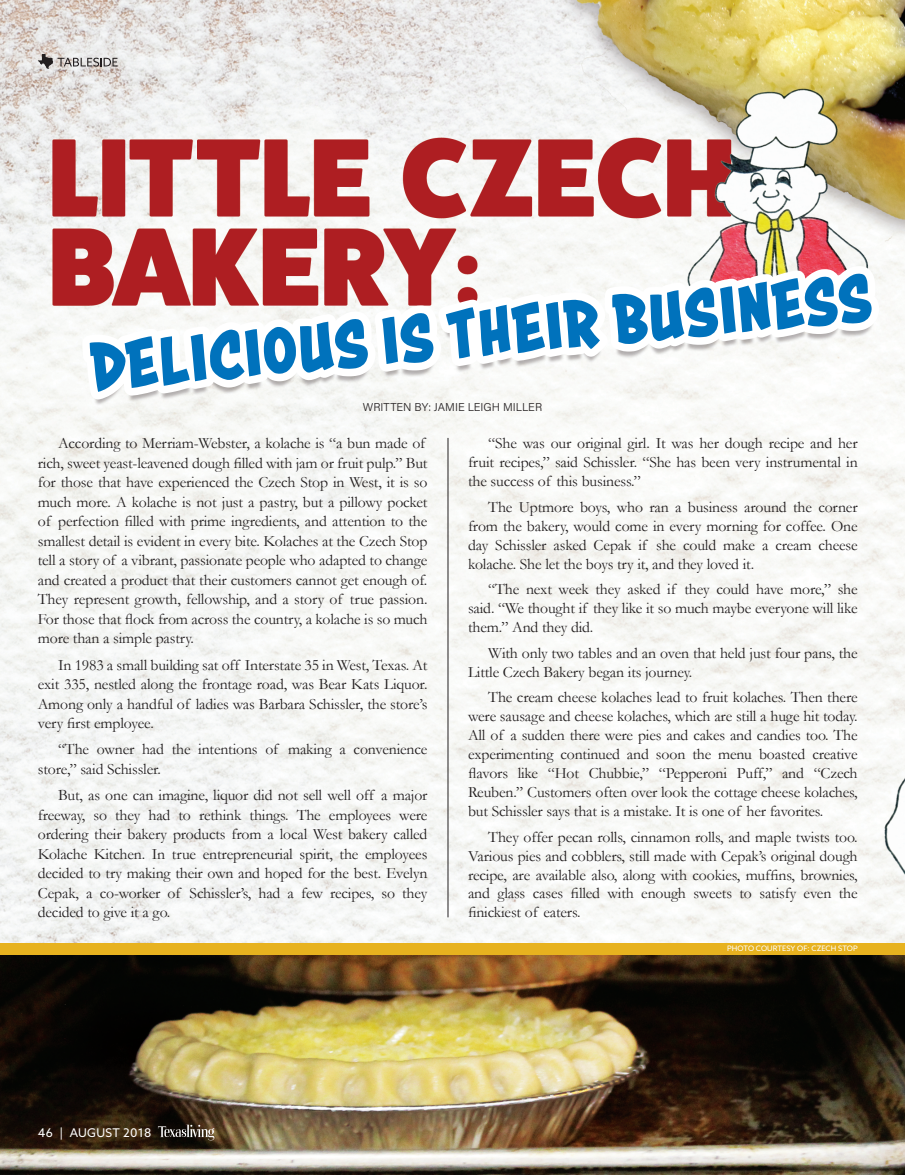
<style>
.page{position:relative;width:905px;height:1175px;background:#fff}
.page>*{position:absolute;margin:0;border:0;box-sizing:border-box;transform-origin:0 0}
.Serif_TXL{font:15.75px/19.5px "Garamond";letter-spacing:-.01em;color:#231f20;text-align:justify}
.t1{font:12px "Azo Sans";letter-spacing:.02em;color:#fff}
.t2{font:300 11.4px "Acumin Pro";color:#231f20}
.t3{font:7.5px "Azo Sans";color:#fff}
</style>
<div class="page">
<img style="left:0;top:0;width:904px;height:1174px">
<div style="left:0;top:943px;width:904px;height:11px;background:#e7b21f"></div>
<img style="left:604px;top:267px;width:249px;height:84px">
<svg style="left:38px;top:54px;width:80px;height:15px"></svg>
<hr style="left:447px;top:438px;width:1px;height:479px;background:#231f20">
<svg style="left:158px;top:1124px;width:56px;height:16px"></svg>
<p class="t2" style="left:363px;top:399px;width:181px">WRITTEN BY: JAMIE LEIGH MILLER</p>
<p class="Serif_TXL" style="left:38px;top:433px;width:391px;text-align:left;text-indent:20px">According to Merriam-Webster, a kolache is “a bun made of rich, sweet yeast-leavened dough filled with jam or fruit pulp.” But for those that have experienced the Czech Stop in West, it is so much more. A kolache is not just a pastry, but a pillowy pocket of perfection filled with prime ingredients, and attention to the smallest detail is evident in every bite. Kolaches at the Czech Stop tell a story of a vibrant, passionate people who adapted to change and created a product that their customers cannot get enough of.<br>They represent growth, fellowship, and a story of true passion.<br>For those that flock from across the country, a kolache is so much more than a simple pastry.</p>
<p class="Serif_TXL" style="left:38px;top:654px;width:391px;text-indent:20px">In 1983 a small building sat off Interstate 35 in West, Texas. At exit 335, nestled along the frontage road, was Bear Kats Liquor.<br>Among only a handful of ladies was Barbara Schissler, the store’s very first employee.</p>
<p class="Serif_TXL" style="left:38px;top:739px;width:391px;text-indent:20px">“The owner had the intentions of making a convenience store,” said Schissler.</p>
<p class="Serif_TXL" style="left:38px;top:785px;width:391px;text-indent:20px">But, as one can imagine, liquor did not sell well off a major freeway, so they had to rethink things. The employees were ordering their bakery products from a local West bakery called Kolache Kitchen. In true entrepreneurial spirit, the employees decided to try making their own and hoped for the best. Evelyn Cepak, a co-worker of Schissler’s, had a few recipes, so they decided to give it a go.</p>
<p class="Serif_TXL" style="left:468px;top:433px;width:391px;line-height:18.9px;text-indent:20px">“She was our original girl. It was her dough recipe and her fruit recipes,” said Schissler. “She has been very instrumental in the success of this business.”</p>
<p class="Serif_TXL" style="left:468px;top:497px;width:391px;line-height:18.9px;text-indent:20px">The Uptmore boys, who ran a business around the corner from the bakery, would come in every morning for coffee. One day Schissler asked Cepak if she could make a cream cheese kolache. She let the boys try it, and they loved it.</p>
<p class="Serif_TXL" style="left:468px;top:579px;width:391px;line-height:18.9px;text-indent:20px">“The next week they asked if they could have more,” she said. “We thought if they like it so much maybe everyone will like them.” And they did.</p>
<p class="Serif_TXL" style="left:468px;top:643px;width:391px;line-height:18.9px;text-indent:20px">With only two tables and an oven that held just four pans, the<br>Little Czech Bakery began its journey.</p>
<p class="Serif_TXL" style="left:468px;top:687px;width:391px;line-height:18.9px;text-indent:20px">The cream cheese kolaches lead to fruit kolaches. Then there were sausage and cheese kolaches, which are still a huge hit today.<br>All of a sudden there were pies and cakes and candies too. The experimenting continued and soon the menu boasted creative flavors like “Hot Chubbie,” “Pepperoni Puff,” and “Czech Reuben.” Customers often over look the cottage cheese kolaches, but Schissler says that is a mistake. It is one of her favorites.</p>
<p class="Serif_TXL" style="left:468px;top:826px;width:391px;line-height:18.9px;text-indent:20px">They offer pecan rolls, cinnamon rolls, and maple twists too.<br>Various pies and cobblers, still made with Cepak’s original dough recipe, are available also, along with cookies, muffins, brownies, and glass cases filled with enough sweets to satisfy even the finickiest of eaters.</p>
<p class="t3" style="left:727px;top:943px;width:132px">PHOTO COURTESY OF: CZECH STOP</p>
<p class="t1" style="left:38px;top:1124px;width:115px">46 | AUGUST 2018</p>
</div>
